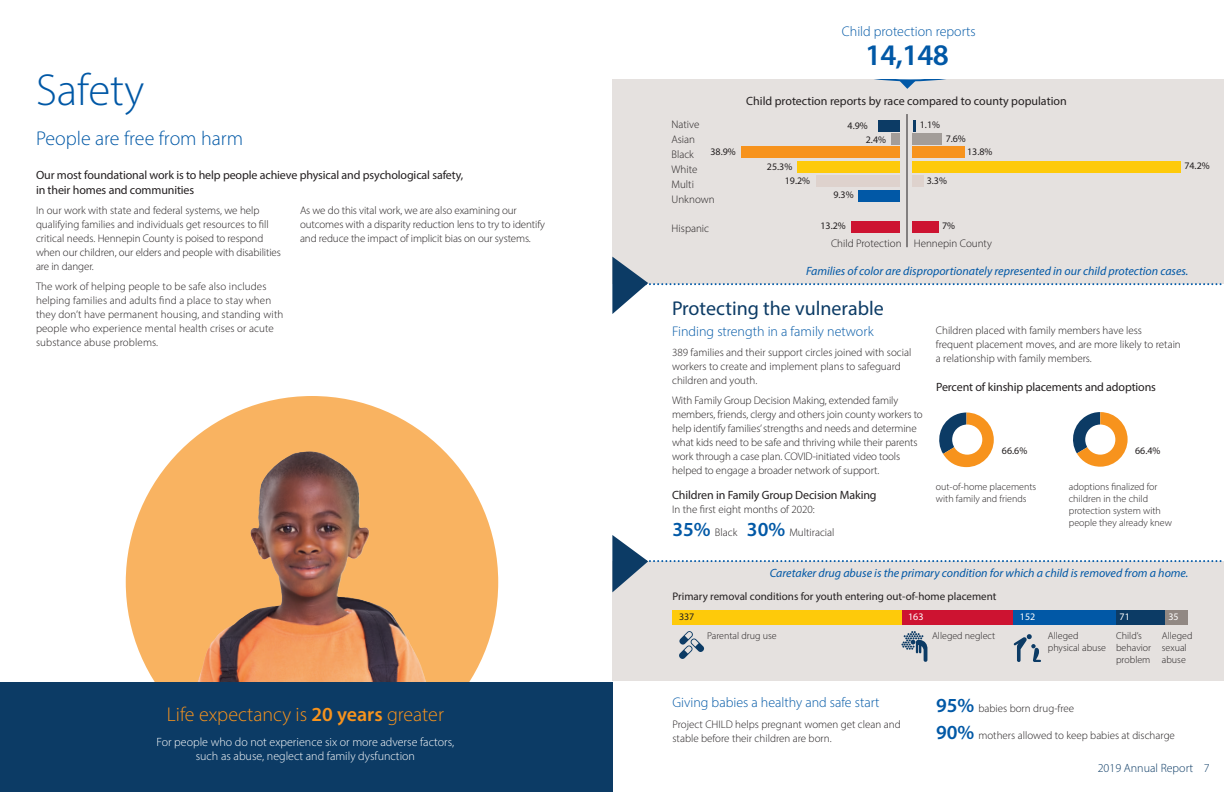
<style>
.page{position:relative;width:1224px;height:792px;background:#fff}
.page>*{position:absolute;margin:0;border:0;box-sizing:border-box;transform-origin:0 0}
.t1{font:300 45px "Myriad Pro";color:#0158a6}
.t2{font:600 30px "Myriad Pro";color:#0158a6}
.t3{font:300 20px "Myriad Pro";color:#f7931d}
.t4{font:20px "Myriad Pro";color:#0c3b65}
.t5{font:300 20px "Myriad Pro";color:#0158a6}
.t6{font:300 14px "Myriad Pro";color:#0158a6}
.t7{font:12px/14.4px "Myriad Pro";letter-spacing:-.01em;color:#231f20}
.t8{font:italic 12px "Myriad Pro";color:#0158a6}
.t9{font:300 12px/14px "Myriad Pro";color:#fff;text-align:center}
.t10{font:300 12px "Myriad Pro";color:#0c3b65}
.t11{font:300 11px/14px "Myriad Pro";color:#231f20}
.t12{font:11px "Myriad Pro";color:#231f20}
.t13{font:300 10px/12px "Myriad Pro";color:#231f20}
.t14{font:10px/14.1px "Myriad Pro";color:#231f20}
.t15{font:10px "Myriad Pro";color:#fff}
.s1{font-weight:600}
.s2{font-weight:600;font-size:20px;color:#0158a6}
</style>
<div class="page">
<div style="left:612px;top:79px;width:612px;height:205px;background:#e5e1df"></div>
<div style="left:612px;top:561px;width:612px;height:120px;background:#e5e1df"></div>
<svg style="left:874px;top:79px;width:72px;height:10px"></svg>
<div style="left:913px;top:176px;width:11px;height:11px;background:#ded2cd"></div>
<div style="left:913px;top:161px;width:268px;height:12px;background:#feca0a"></div>
<div style="left:913px;top:147px;width:52px;height:11px;background:#f7931d"></div>
<div style="left:913px;top:133px;width:29px;height:12px;background:#a39d99"></div>
<div style="left:913px;top:221px;width:26px;height:12px;background:#cd1331"></div>
<svg style="left:913px;top:120px;width:3px;height:11px"></svg>
<div style="left:858px;top:190px;width:42px;height:12px;background:#0158a6"></div>
<div style="left:852px;top:221px;width:48px;height:12px;background:#cd1331"></div>
<div style="left:816px;top:176px;width:84px;height:11px;background:#ded2cd"></div>
<div style="left:797px;top:161px;width:103px;height:12px;background:#feca0a"></div>
<div style="left:742px;top:147px;width:158px;height:11px;background:#f7931d"></div>
<div style="left:892px;top:133px;width:8px;height:12px;background:#a39d99"></div>
<div style="left:878px;top:120px;width:22px;height:11px;background:#0c3b65"></div>
<hr style="left:906px;top:114px;width:2px;height:133px;background:#231f20">
<div style="left:126px;top:396px;width:372px;height:372px;background:#f9b361;border-radius:50%"></div>
<img style="left:197px;top:451px;width:230px;height:232px">
<div style="left:1165px;top:610px;width:23px;height:15px;background:#918883"></div>
<div style="left:1116px;top:610px;width:48px;height:15px;background:#0c3b65"></div>
<div style="left:1013px;top:610px;width:103px;height:15px;background:#0158a6"></div>
<div style="left:902px;top:610px;width:110px;height:15px;background:#cd1331"></div>
<div style="left:672px;top:610px;width:229px;height:15px;background:#feca0a"></div>
<svg style="left:679px;top:631px;width:25px;height:28px"></svg>
<svg style="left:901px;top:631px;width:27px;height:31px"></svg>
<svg style="left:1014px;top:634px;width:27px;height:28px"></svg>
<div style="left:0;top:683px;width:613px;height:109px;background:#0c3b65"></div>
<svg style="left:612px;top:257px;width:610px;height:57px"></svg>
<svg style="left:612px;top:535px;width:610px;height:57px"></svg>
<svg style="left:939px;top:413px;width:55px;height:54px"></svg>
<div style="left:952px;top:425px;width:30px;height:30px;background:#fff;border-radius:50%"></div>
<svg style="left:1073px;top:412px;width:55px;height:55px"></svg>
<div style="left:1085px;top:425px;width:30px;height:30px;background:#fff;border-radius:50%"></div>
<h1 class="t1" style="left:36px;top:62px;width:110px">Safety</h1>
<h3 class="t5" style="left:36px;top:127px;width:209px">People are free from harm</h3>
<p class="t7" style="left:36px;top:168px;width:429px">Our most foundational work is to help people achieve physical and psychological safety, in their homes and communities</p>
<p class="t11" style="left:36px;top:203px;width:246px">In our work with state and federal systems, we help qualifying families and individuals get resources to fill critical needs. Hennepin County is poised to respond when our children, our elders and people with disabilities are in danger.</p>
<p class="t11" style="left:36px;top:279px;width:249px">The work of helping people to be safe also includes helping families and adults find a place to stay when they don’t have permanent housing, and standing with people who experience mental health crises or acute substance abuse problems.</p>
<p class="t11" style="left:300px;top:203px;width:247px">As we do this vital work, we are also examining our outcomes with a disparity reduction lens to try to identify and reduce the impact of implicit bias on our systems.</p>
<h3 class="t3" style="left:167px;top:703px;width:279px">Life expectancy is <span class="s1">20 years</span> greater</h3>
<p class="t9" style="left:157px;top:735px;width:299px">For people who do not experience six or more adverse factors, such as abuse, neglect and family dysfunction</p>
<p class="t6" style="left:842px;top:23px;width:135px">Child protection reports</p>
<h2 class="t2" style="left:865px;top:36px;width:85px">14,148</h2>
<p class="t11" style="left:672px;top:117px;width:45px;line-height:15px">Native<br>Asian<br>Black<br>White<br>Multi<br>Unknown</p>
<p class="t11" style="left:672px;top:221px;width:39px">Hispanic</p>
<p class="t14" style="left:711px;top:145px;width:27px">38.9%</p>
<p class="t7" style="left:746px;top:94px;width:322px">Child protection reports by race compared to county population</p>
<p class="t14" style="left:785px;top:159px;width:27px;line-height:14.6px;text-indent:-18px">25.3%<br>19.2%</p>
<p class="t14" style="left:866px;top:118px;width:22px;text-indent:-18px">4.9%<br>2.4%</p>
<p class="t14" style="left:920px;top:117px;width:22px">1.1%</p>
<p class="t14" style="left:946px;top:132px;width:22px">7.6%</p>
<p class="t14" style="left:927px;top:173px;width:22px">3.3%</p>
<p class="t14" style="left:967px;top:145px;width:27px">13.8%</p>
<p class="t14" style="left:833px;top:188px;width:22px">9.3%</p>
<p class="t14" style="left:820px;top:218px;width:27px">13.2%</p>
<p class="t14" style="left:942px;top:218px;width:15px">7%</p>
<p class="t11" style="left:831px;top:237px;width:162px">Child Protection Hennepin County</p>
<p class="t14" style="left:1184px;top:159px;width:27px">74.2%</p>
<p class="t8" style="left:806px;top:264px;width:384px">Families of color are disproportionately represented in our child protection cases.</p>
<h3 class="t4" style="left:672px;top:296px;width:213px">Protecting the vulnerable</h3>
<p class="t6" style="left:672px;top:323px;width:203px">Finding strength in a family network</p>
<p class="t11" style="left:672px;top:345px;width:241px">389 families and their support circles joined with social workers to create and implement plans to safeguard children and youth.</p>
<p class="t11" style="left:672px;top:393px;width:252px">With Family Group Decision Making, extended family members, friends, clergy and others join county workers to help identify families’ strengths and needs and determine what kids need to be safe and thriving while their parents work through a case plan. COVID-initiated video tools helped to engage a broader network of support.</p>
<p class="t7" style="left:672px;top:488px;width:206px">Children in Family Group Decision Making</p>
<p class="t11" style="left:672px;top:503px;width:144px">In the first eight months of 2020:</p>
<p class="t11" style="left:673px;top:525px;width:164px"><span class="s2">35%</span> Black <span class="s2">30%</span> Multiracial</p>
<p class="t11" style="left:936px;top:323px;width:247px">Children placed with family members have less frequent placement moves, and are more likely to retain a relationship with family members.</p>
<p class="t7" style="left:936px;top:379px;width:221px">Percent of kinship placements and adoptions</p>
<p class="t14" style="left:1002px;top:443px;width:27px">66.6%</p>
<p class="t14" style="left:1135px;top:443px;width:27px">66.4%</p>
<p class="t13" style="left:936px;top:480px;width:102px">out-of-home placements with family and friends</p>
<p class="t13" style="left:1069px;top:480px;width:105px">adoptions finalized for children in the child protection system with people they already knew</p>
<p class="t8" style="left:770px;top:565px;width:420px">Caretaker drug abuse is the primary condition for which a child is removed from a home.</p>
<p class="t12" style="left:673px;top:589px;width:325px">Primary removal conditions for youth entering out-of-home placement</p>
<p class="t13" style="left:707px;top:629px;width:71px">Parental drug use</p>
<p class="t13" style="left:932px;top:629px;width:65px">Alleged neglect</p>
<p class="t13" style="left:1048px;top:629px;width:60px">Alleged physical abuse</p>
<p class="t13" style="left:1116px;top:629px;width:37px">Child’s behavior problem</p>
<p class="t13" style="left:1162px;top:629px;width:32px">Alleged sexual abuse</p>
<p class="t14" style="left:679px;top:610px;width:17px">337</p>
<p class="t15" style="left:908px;top:611px;width:17px">163</p>
<p class="t15" style="left:1020px;top:611px;width:17px">152</p>
<p class="t15" style="left:1120px;top:611px;width:12px">71</p>
<p class="t15" style="left:1169px;top:611px;width:12px">35</p>
<p class="t6" style="left:673px;top:694px;width:209px">Giving babies a healthy and safe start</p>
<p class="t11" style="left:673px;top:718px;width:230px">Project CHILD helps pregnant women get clean and stable before their children are born.</p>
<p class="t11" style="left:936px;top:701px;width:140px"><span class="s2">95%</span> babies born drug-free</p>
<p class="t11" style="left:936px;top:728px;width:240px"><span class="s2">90%</span> mothers allowed to keep babies at discharge</p>
<p class="t10" style="left:1098px;top:761px;width:113px">2019 Annual Report 7</p>
</div>
